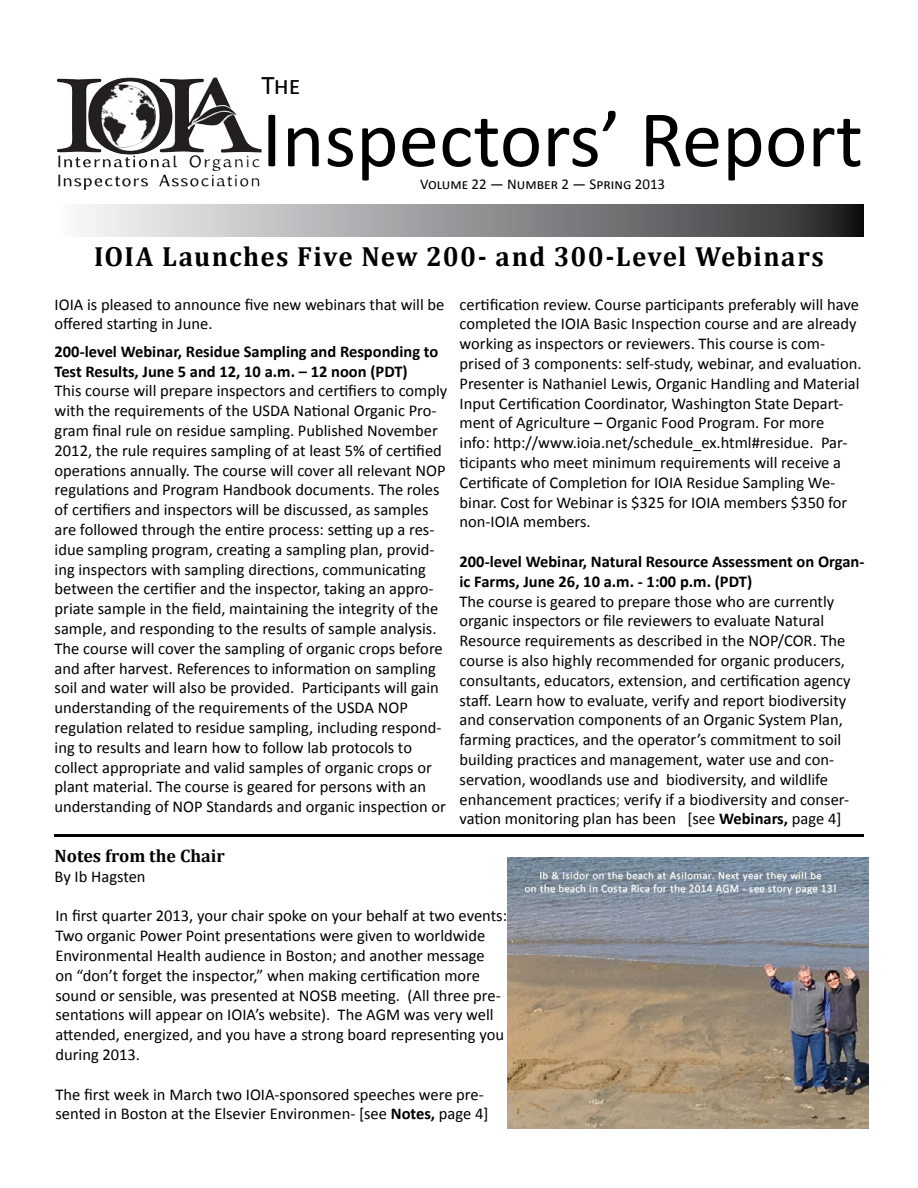
<style>
.page{position:relative;width:918px;height:1188px;background:#fff}
.page>*{position:absolute;margin:0;border:0;box-sizing:border-box;transform-origin:0 0}
.t1{font:81px "Calibri";color:#000}
.t2{font:700 27.75px "Cambria";letter-spacing:.04em;color:#000}
.t3{font:27px "Calibri";color:#000}
.t4{font:700 18px "Cambria";color:#000}
.t5{font:16.5px/19.8px "Calibri";color:#000}
.t6{font:700 16.5px/19.8px "Calibri";color:#000}
.t7{font:15px "Calibri";color:#000}
.s1{color:#1f497d}
.s2{font-weight:700}
</style>
<div class="page">
<svg style="left:83px;top:205px;width:781px;height:32px;background:#8f9193"></svg>
<hr style="left:54px;top:834px;width:810px;height:3px;background:#000">
<img style="left:57px;top:77px;width:180px;height:78px">
<img style="left:508px;top:858px;width:360px;height:270px">
<h3 class="t3" style="left:262px;top:68px;width:41px">The</h3>
<h1 class="t1" style="left:262px;top:88px;width:603px">Inspectors’ Report</h1>
<p class="t7" style="left:420px;top:175px;width:247px">Volume 22 — Number 2 — Spring 2013</p>
<h2 class="t2" style="left:94px;top:237px;width:731px">IOIA Launches Five New 200- and 300-Level Webinars</h2>
<p class="t5" style="left:55px;top:294px;width:391px">IOIA is pleased to announce five new webinars that will be offered starting in June.</p>
<p class="t6" style="left:55px;top:341px;width:385px">200-level Webinar, Residue Sampling and Responding to<br>Test Results, June 5 and 12, 10 a.m. – 12 noon (PDT)</p>
<p class="t5" style="left:55px;top:381px;width:394px">This course will prepare inspectors and certifiers to comply with the requirements of the USDA National Organic Pro&shy;gram final rule on residue sampling. Published November 2012, the rule requires sampling of at least 5% of certified operations annually. The course will cover all relevant NOP regulations and Program Handbook documents. The roles of certifiers and inspectors will be discussed, as samples are followed through the entire process: setting up a res&shy;idue sampling program, creating a sampling plan, provid&shy;ing inspectors with sampling directions, communicating between the certifier and the inspector, taking an appro&shy;priate sample in the field, maintaining the integrity of the sample, and responding to the results of sample analysis.<br>The course will cover the sampling of organic crops before and after harvest. References to information on sampling soil and water will also be provided. Participants will gain understanding of the requirements of the USDA NOP regulation related to residue sampling, including respond&shy;ing to results and learn how to follow lab protocols to collect appropriate and valid samples of organic crops or plant material. The course is geared for persons with an understanding of NOP Standards and organic inspection or</p>
<p class="t4" style="left:55px;top:843px;width:172px">Notes from the Chair</p>
<p class="t5" style="left:55px;top:866px;width:93px">By Ib Hagsten</p>
<p class="t5" style="left:460px;top:294px;width:404px">certification review. Course participants preferably will have completed the IOIA Basic Inspection course and are already working as inspectors or reviewers. This course is com&shy;prised of 3 components: self-study, webinar, and evaluation.<br>Presenter is Nathaniel Lewis, Organic Handling and Material Input Certification Coordinator, Washington State Depart&shy;ment of Agriculture – Organic Food Program. For more<br>info: http://www.ioia.net/schedule_ex.html#residue. Par&shy;ticipants who meet minimum requirements will receive a Certificate of Completion for IOIA Residue Sampling We&shy;binar. Cost for Webinar is $325 for IOIA members $350 for non-IOIA members.</p>
<p class="t6" style="left:460px;top:552px;width:406px">200-level Webinar, Natural Resource Assessment on Organ&shy;ic Farms, June 26, 10 a.m. - 1:00 p.m. (PDT)</p>
<p class="t5" style="left:460px;top:591px;width:393px">The course is geared to prepare those who are currently organic inspectors or file reviewers to evaluate Natural Resource requirements as described in the NOP/COR. The course is also highly recommended for organic producers, consultants, educators, extension, and certification agency staff. Learn how to evaluate, verify and report biodiversity and conservation components of an Organic System Plan, farming practices, and the operator’s commitment to soil building practices and management, water use and con&shy;servation, woodlands use and biodiversity, and wildlife enhancement practices<span class="s1">;</span> verify if a biodiversity and conser&shy;vation monitoring plan has been [see <span class="s2">Webinars,</span> page 4]</p>
<p class="t5" style="left:56px;top:906px;width:453px">In first quarter 2013, your chair spoke on your behalf at two events:<br>Two organic Power Point presentations were given to worldwide Environmental Health audience in Boston; and another message<br>on “don’t forget the inspector,” when making certification more sound or sensible, was presented at NOSB meeting. (All three pre&shy;sentations will appear on IOIA’s website). The AGM was very well attended, energized, and you have a strong board representing you during 2013.</p>
<p class="t5" style="left:56px;top:1084px;width:434px">The first week in March two IOIA-sponsored speeches were pre&shy;sented in Boston at the Elsevier Environmen- [see <span class="s2">Notes,</span> page 4]</p>
</div>
